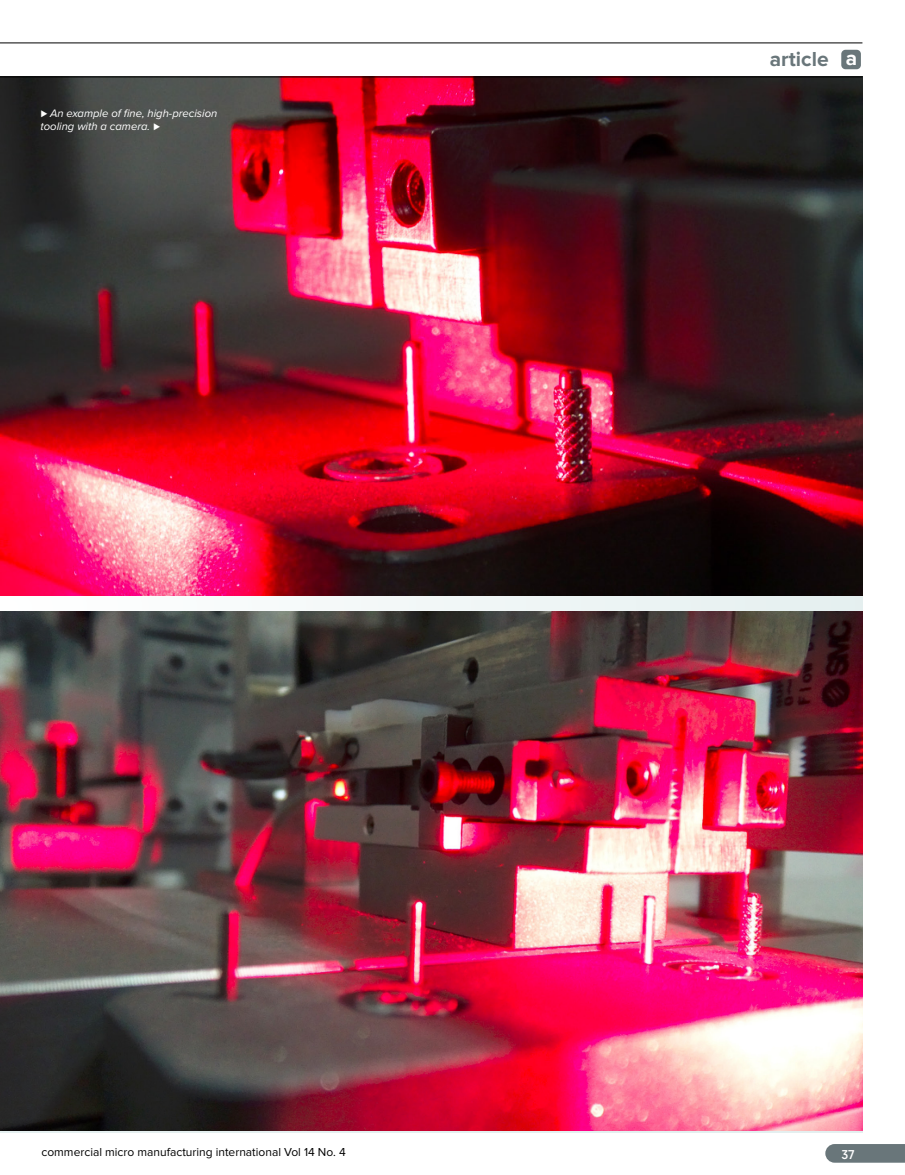
<style>
.page{position:relative;width:905px;height:1175px;background:#fff}
.page>*{position:absolute;margin:0;border:0;box-sizing:border-box;transform-origin:0 0}
.t1{font:700 21px "Proxima Nova";color:#69767a}
.t2{font:12.75px "Geomanist";color:#fff}
.t3{font:12px "Proxima Nova";color:#000}
.t4{font:italic 11.25px/13.5px "Proxima Nova";color:#fff}
.s1{color:#fff}
</style>
<div class="page">
<svg style="left:825px;top:1144px;width:79px;height:18px"></svg>
<img style="left:0;top:78px;width:862px;height:517px">
<div style="left:841px;top:50px;width:19px;height:19px;background:#69767a;border-radius:4px"></div>
<hr style="left:0;top:43px;width:862px;height:1px;background:#000">
<hr style="left:0;top:77px;width:862px;height:1px;background:#000">
<img style="left:0;top:611px;width:862px;height:519px">
<p class="t4" style="left:40px;top:106px;width:178px">⊲ An example of fine, high-precision tooling with a camera. ⊲</p>
<h1 class="t1" style="left:769px;top:49px;width:89px">article <span class="s1">a</span></h1>
<p class="t3" style="left:41px;top:1144px;width:306px">commercial micro manufacturing international Vol 14 No. 4</p>
<p class="t2" style="left:841px;top:1145px;width:15px">37</p>
</div>
